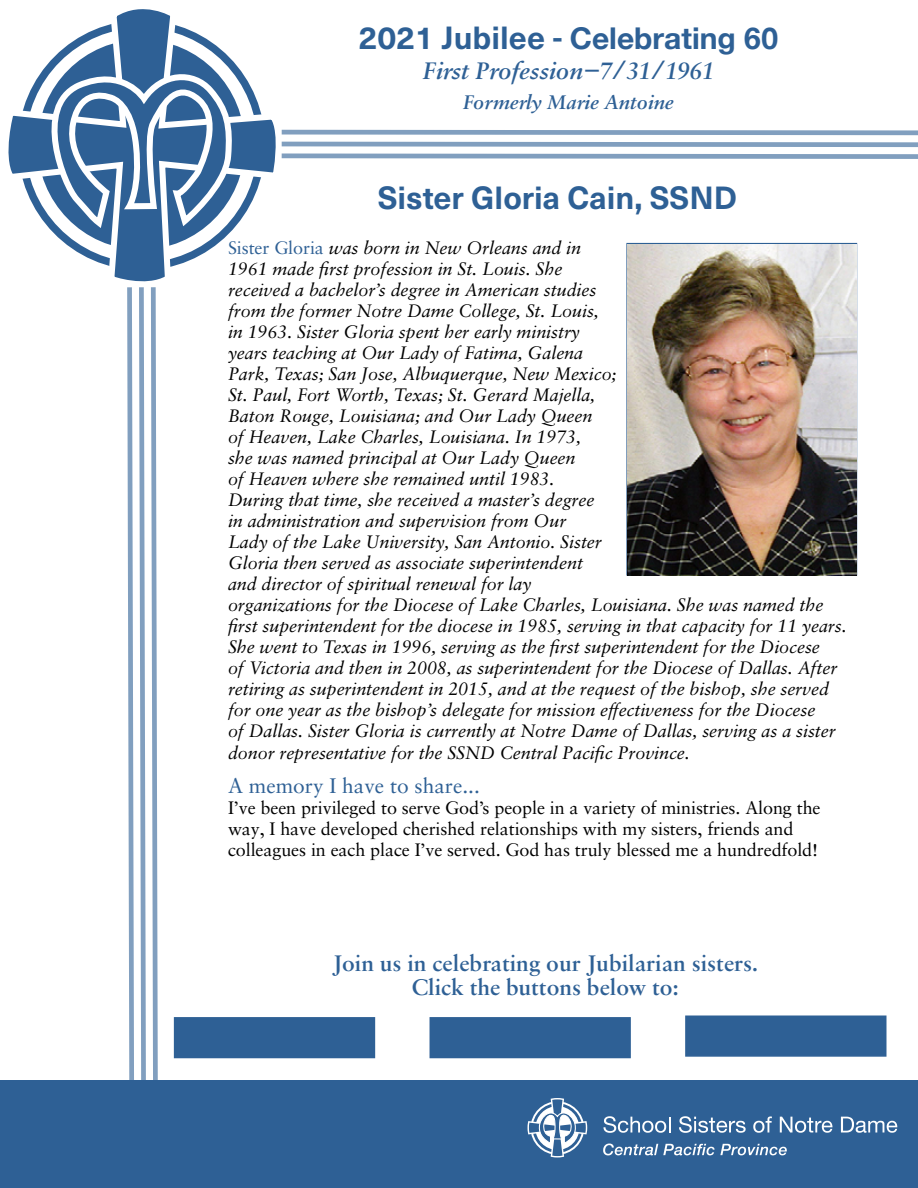
<style>
.page{position:relative;width:918px;height:1188px;background:#fff}
.page>*{position:absolute;margin:0;border:0;box-sizing:border-box;transform-origin:0 0}
.t1{font:700 31.5px "Neue Haas Unica W1 G";color:#2e6095}
.t2{font:700 30px "Helvetica Neue";color:#2e6095}
.t3{font:italic 600 25.5px "Sabon MT Pro";color:#2e6095}
.t4{font:600 24px/24px "Sabon MT Pro";color:#2e6095;text-align:center}
.t5{font:21px "Sabon LT Pro";color:#2e6095}
.t6{font:italic 600 21px "Sabon MT Pro";color:#2e6095}
.t7{font:italic 18px/21px "Sabon LT Pro";letter-spacing:-.005em;color:#000}
.t8{font:18px/21px "Sabon LT Pro";letter-spacing:-.005em;color:#000}
.s1{font-family:"Neue Haas Unica W1 G";font-size:31.5px}
.s2{font-style:normal;color:#2e6095}
</style>
<div class="page">
<div style="left:174px;top:1017px;width:201px;height:41px;background:#2e6095;border:2px solid #2e6095"></div>
<div style="left:430px;top:1017px;width:201px;height:41px;background:#2e6095;border:2px solid #2e6095"></div>
<div style="left:685px;top:1016px;width:201px;height:41px;background:#2e6095;border:2px solid #2e6095"></div>
<div style="left:0;top:1080px;width:918px;height:108px;background:#2e6095"></div>
<svg style="left:8px;top:9px;width:268px;height:273px"></svg>
<svg style="left:25px;top:62px;width:212px;height:201px"></svg>
<svg style="left:603px;top:1116px;width:67px;height:17px"></svg>
<svg style="left:679px;top:1116px;width:67px;height:17px"></svg>
<svg style="left:753px;top:1116px;width:19px;height:17px"></svg>
<svg style="left:780px;top:1117px;width:52px;height:16px"></svg>
<svg style="left:841px;top:1117px;width:56px;height:16px"></svg>
<svg style="left:603px;top:1144px;width:184px;height:11px"></svg>
<svg style="left:528px;top:1098px;width:59px;height:60px"></svg>
<svg style="left:127px;top:287px;width:31px;height:793px"></svg>
<svg style="left:281px;top:129px;width:637px;height:30px"></svg>
<img style="left:627px;top:245px;width:229px;height:330px">
<h2 class="t2" style="left:359px;top:15px;width:421px"><span class="s1">2021 Jubilee -</span> Celebrating 60</h2>
<h3 class="t3" style="left:422px;top:55px;width:293px">First Profession−7/31/1961</h3>
<p class="t6" style="left:463px;top:89px;width:212px">Formerly Marie Antoine</p>
<h1 class="t1" style="left:378px;top:174px;width:361px">Sister Gloria Cain, SSND</h1>
<p class="t7" style="left:228px;top:237px;width:620px"><span class="s2">Sister Gloria</span> was born in New Orleans and in<br>1961 made first profession in St. Louis. She<br>received a bachelor’s degree in American studies<br>from the former Notre Dame College, St. Louis,<br>in 1963. Sister Gloria spent her early ministry<br>years teaching at Our Lady of Fatima, Galena<br>Park, Texas; San Jose, Albuquerque, New Mexico;<br>St. Paul, Fort Worth, Texas; St. Gerard Majella,<br>Baton Rouge, Louisiana; and Our Lady Queen<br>of Heaven, Lake Charles, Louisiana. In 1973,<br>she was named principal at Our Lady Queen<br>of Heaven where she remained until 1983.<br>During that time, she received a master’s degree<br>in administration and supervision from Our<br>Lady of the Lake University, San Antonio. Sister<br>Gloria then served as associate superintendent<br>and director of spiritual renewal for lay<br>organizations for the Diocese of Lake Charles, Louisiana. She was named the first superintendent for the diocese in 1985, serving in that capacity for 11 years.<br>She went to Texas in 1996, serving as the first superintendent for the Diocese<br>of Victoria and then in 2008, as superintendent for the Diocese of Dallas. After retiring as superintendent in 2015, and at the request of the bishop, she served for one year as the bishop’s delegate for mission effectiveness for the Diocese<br>of Dallas. Sister Gloria is currently at Notre Dame of Dallas, serving as a sister donor representative for the SSND Central Pacific Province.</p>
<p class="t5" style="left:228px;top:773px;width:253px">A memory I have to share...</p>
<p class="t8" style="left:228px;top:797px;width:594px">I’ve been privileged to serve God’s people in a variety of ministries. Along the way, I have developed cherished relationships with my sisters, friends and colleagues in each place I’ve served. God has truly blessed me a hundredfold!</p>
<h3 class="t4" style="left:332px;top:950px;width:427px">Join us in celebrating our Jubilarian sisters.<br>Click the buttons below to:</h3>
</div>
